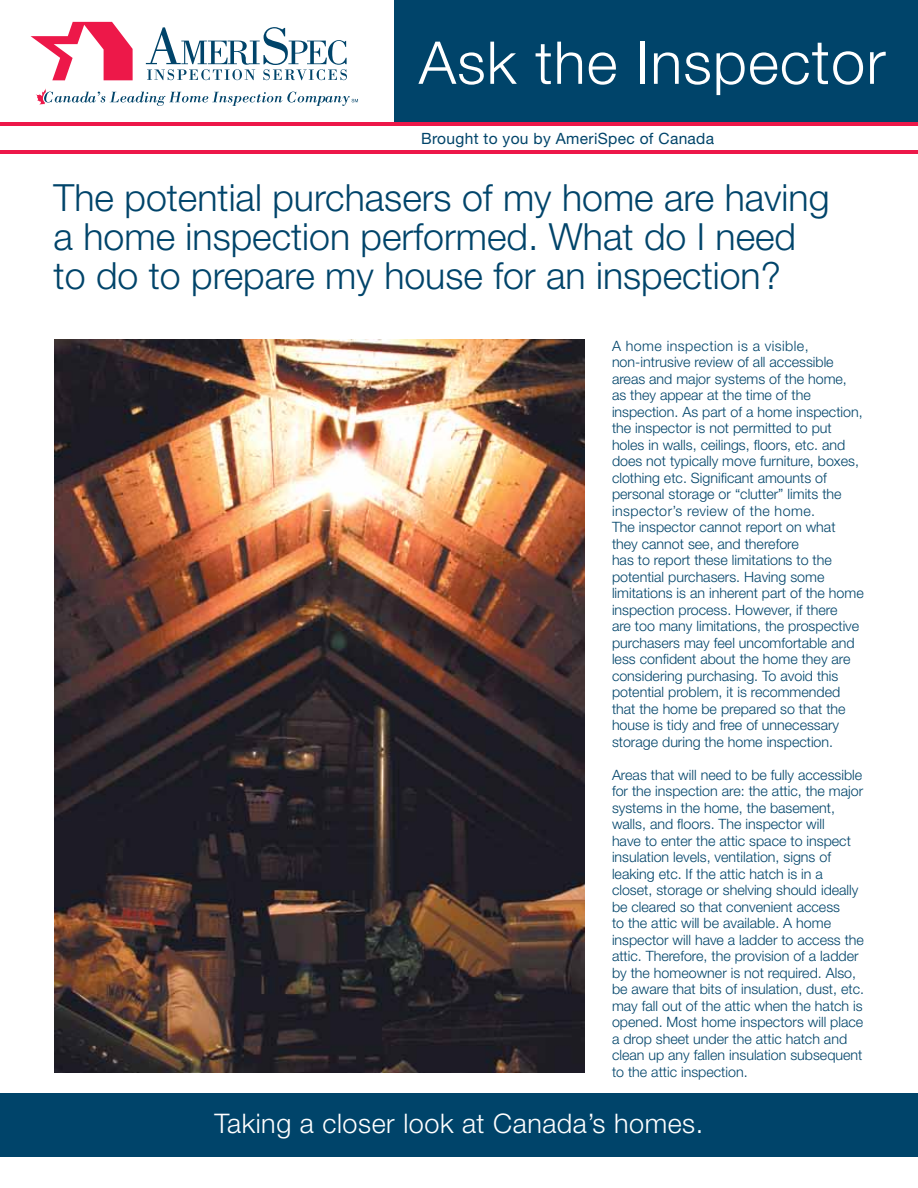
<style>
.page{position:relative;width:918px;height:1188px;background:#fff}
.page>*{position:absolute;margin:0;border:0;box-sizing:border-box;transform-origin:0 0}
.t1{font:300 59.1px "Helvetica Neue";letter-spacing:.02em;color:#fff}
.t2{font:300 37.5px/39px "Helvetica Neue";color:#00446a}
.t3{font:300 27px "Helvetica Neue";letter-spacing:.02em;color:#fff}
.t4{font:15.6px "Helvetica Neue";letter-spacing:.02em;color:#00446a}
.t5{font:300 14.25px/16.5px "Helvetica Neue";color:#00446a}
.s1{font-size:61.2px}
</style>
<div class="page">
<div style="left:394px;top:0;width:524px;height:124px;background:#00446a"></div>
<svg style="left:31px;top:22px;width:102px;height:58px"></svg>
<svg style="left:146px;top:27px;width:201px;height:53px"></svg>
<svg style="left:36px;top:88px;width:322px;height:18px"></svg>
<hr style="left:0;top:123px;width:918px;height:3px;background:#ed1849">
<hr style="left:0;top:150px;width:918px;height:3px;background:#ed1849">
<div style="left:0;top:1093px;width:918px;height:63px;background:#00446a"></div>
<img style="left:54px;top:340px;width:531px;height:732px">
<h1 class="t1" style="left:419px;top:27px;width:468px">Ask the Inspec<span class="s1">tor</span></h1>
<p class="t4" style="left:421px;top:129px;width:295px">Brought to you by AmeriSpec of Canada</p>
<h2 class="t2" style="left:54px;top:177px;width:777px">The potential purchasers of my home are having a home inspection performed. What do I need to do to prepare my house for an inspection?</h2>
<p class="t5" style="left:612px;top:337px;width:253px">A home inspection is a visible, non-intrusive review of all accessible areas and major systems of the home, as they appear at the time of the inspection. As part of a home inspection, the inspector is not permitted to put holes in walls, ceilings, floors, etc. and does not typically move furniture, boxes, clothing etc. Significant amounts of personal storage or “clutter” limits the inspector’s review of the home.<br>The inspector cannot report on what they cannot see, and therefore<br>has to report these limitations to the potential purchasers. Having some limitations is an inherent part of the home inspection process. However, if there<br>are too many limitations, the prospective purchasers may feel uncomfortable and less confident about the home they are considering purchasing. To avoid this potential problem, it is recommended that the home be prepared so that the house is tidy and free of unnecessary storage during the home inspection.</p>
<p class="t5" style="left:612px;top:766px;width:254px">Areas that will need to be fully accessible for the inspection are: the attic, the major systems in the home, the basement, walls, and floors. The inspector will<br>have to enter the attic space to inspect insulation levels, ventilation, signs of leaking etc. If the attic hatch is in a closet, storage or shelving should ideally be cleared so that convenient access<br>to the attic will be available. A home inspector will have a ladder to access the attic. Therefore, the provision of a ladder by the homeowner is not required. Also, be aware that bits of insulation, dust, etc. may fall out of the attic when the hatch is opened. Most home inspectors will place a drop sheet under the attic hatch and clean up any fallen insulation subsequent to the attic inspection.</p>
<h3 class="t3" style="left:215px;top:1107px;width:490px">Taking a closer look at Canada’s homes.</h3>
</div>
